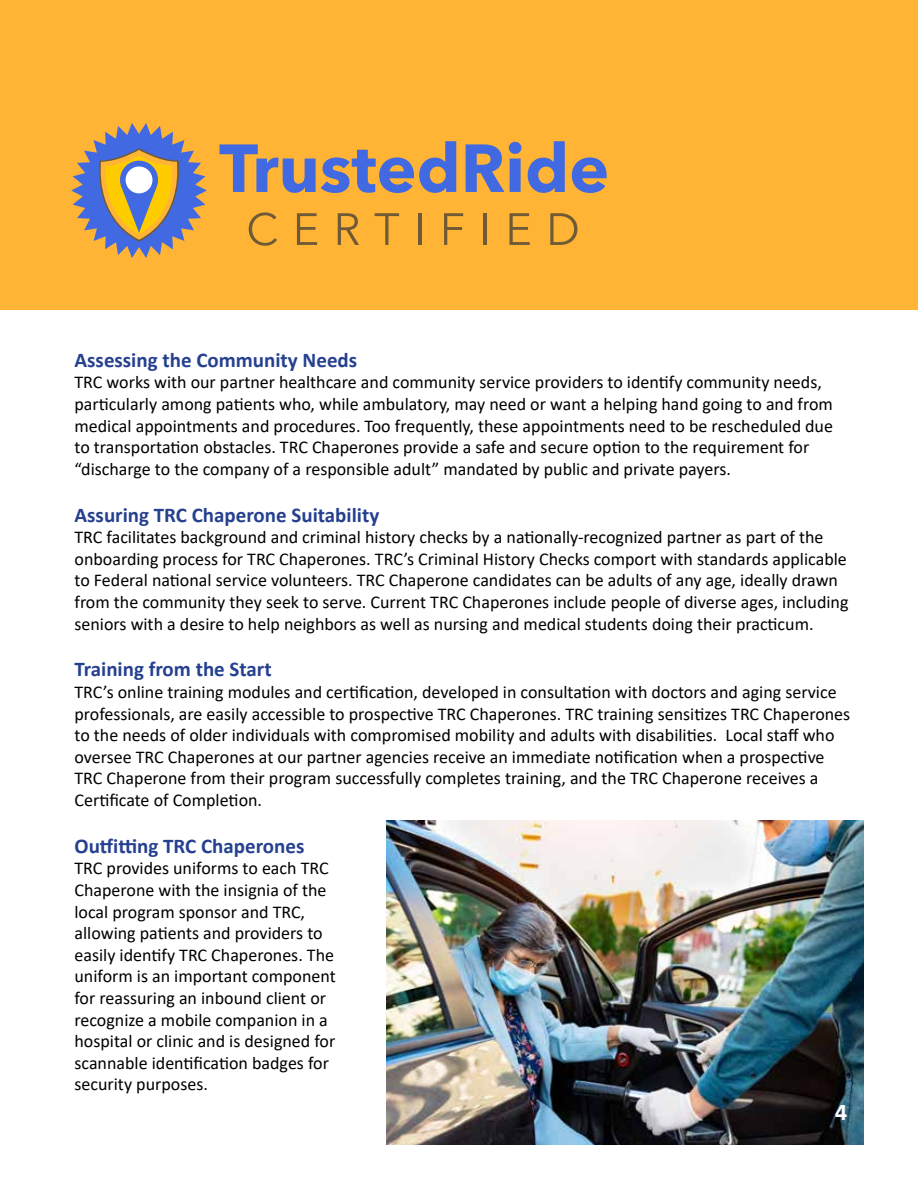
<style>
.page{position:relative;width:918px;height:1188px;background:#fff}
.page>*{position:absolute;margin:0;border:0;box-sizing:border-box;transform-origin:0 0}
.t1{font:700 24px "Calibri";color:#fff}
.t2{font:700 21px "Calibri";color:#25408f}
.t3{font:18px/21.6px "Calibri";color:#000}
</style>
<div class="page">
<img style="left:387px;top:821px;width:477px;height:324px">
<div style="left:0;top:0;width:918px;height:310px;background:#ffb436"></div>
<svg style="left:71px;top:123px;width:136px;height:135px"></svg>
<div style="left:126px;top:166px;width:26px;height:27px;background:#fff;border-radius:50%"></div>
<svg style="left:220px;top:141px;width:236px;height:52px"></svg>
<svg style="left:466px;top:142px;width:55px;height:50px"></svg>
<svg style="left:572px;top:157px;width:35px;height:36px"></svg>
<svg style="left:249px;top:212px;width:28px;height:34px"></svg>
<svg style="left:297px;top:213px;width:20px;height:32px"></svg>
<svg style="left:338px;top:213px;width:21px;height:32px"></svg>
<svg style="left:375px;top:213px;width:24px;height:32px"></svg>
<hr style="left:418px;top:213px;width:3px;height:32px;background:#6e5a37">
<svg style="left:444px;top:213px;width:19px;height:32px"></svg>
<hr style="left:484px;top:213px;width:3px;height:32px;background:#6e5a37">
<svg style="left:509px;top:213px;width:21px;height:32px"></svg>
<svg style="left:550px;top:213px;width:27px;height:32px"></svg>
<svg style="left:528px;top:141px;width:37px;height:52px"></svg>
<p class="t2" style="left:75px;top:345px;width:284px">Assessing the Community Needs</p>
<p class="t3" style="left:75px;top:371px;width:760px">TRC works with our partner healthcare and community service providers to identify community needs, particularly among patients who, while ambulatory, may need or want a helping hand going to and from medical appointments and procedures. Too frequently, these appointments need to be rescheduled due to transportation obstacles. TRC Chaperones provide a safe and secure option to the requirement for “discharge to the company of a responsible adult” mandated by public and private payers.</p>
<p class="t2" style="left:75px;top:500px;width:306px">Assuring TRC Chaperone Suitability</p>
<p class="t3" style="left:75px;top:526px;width:776px">TRC facilitates background and criminal history checks by a nationally-recognized partner as part of the onboarding process for TRC Chaperones. TRC’s Criminal History Checks comport with standards applicable to Federal national service volunteers. TRC Chaperone candidates can be adults of any age, ideally drawn from the community they seek to serve. Current TRC Chaperones include people of diverse ages, including seniors with a desire to help neighbors as well as nursing and medical students doing their practicum.</p>
<p class="t2" style="left:75px;top:655px;width:199px">Training from the Start</p>
<p class="t3" style="left:75px;top:681px;width:777px">TRC’s online training modules and certification, developed in consultation with doctors and aging service professionals, are easily accessible to prospective TRC Chaperones. TRC training sensitizes TRC Chaperones to the needs of older individuals with compromised mobility and adults with disabilities. Local staff who oversee TRC Chaperones at our partner agencies receive an immediate notification when a prospective TRC Chaperone from their program successfully completes training, and the TRC Chaperone receives a Certificate of Completion.</p>
<p class="t2" style="left:75px;top:831px;width:231px">Outfitting TRC Chaperones</p>
<p class="t3" style="left:75px;top:857px;width:263px">TRC provides uniforms to each TRC Chaperone with the insignia of the local program sponsor and TRC, allowing patients and providers to easily identify TRC Chaperones. The uniform is an important component for reassuring an inbound client or recognize a mobile companion in a hospital or clinic and is designed for scannable identification badges for security purposes.</p>
<h1 class="t1" style="left:835px;top:1095px;width:14px">4</h1>
</div>
